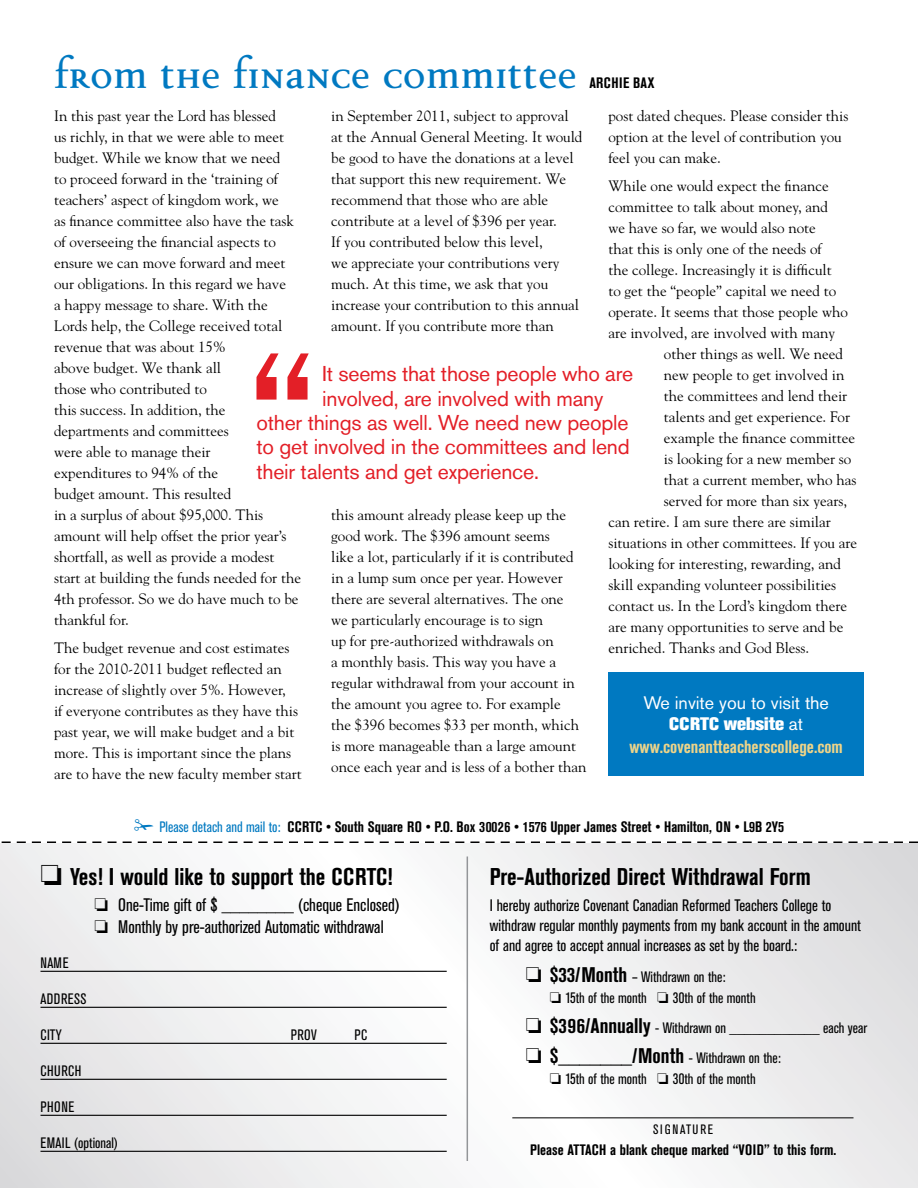
<style>
.page{position:relative;width:918px;height:1188px;background:#fff}
.page>*{position:absolute;margin:0;border:0;box-sizing:border-box;transform-origin:0 0}
.t1{font:700 48px "Disturbance";color:#0079c1}
.t2{font:700 condensed 24px "Akzidenz Grotesk BE";color:#000}
.t3{font:21.3px "Akzidenz Grotesk BE";letter-spacing:-.01em;color:#e31f27}
.t4{font:condensed 18px "Akzidenz Grotesk BE";color:#000}
.t5{font:700 condensed 18px/21.8px "Akzidenz Grotesk BE";color:#eed489;text-align:center}
.t6{font:condensed 16.5px/19.8px "Akzidenz Grotesk BE";color:#000}
.t7{font:15px/21px "Goudy";color:#000}
.t8{font:condensed 15px "Akzidenz Grotesk BE";color:#000}
.t9{font:700 condensed 15px "Akzidenz Grotesk BE";color:#000}
.t10{font:condensed 13.5px "Akzidenz Grotesk BE";color:#000}
.s1{font-weight:400;font-stretch:normal;color:#fff}
.s2{font-weight:800;font-stretch:normal;color:#fff}
.s3{font-weight:400;color:#0079c1}
.s4{font-weight:700;font-size:21px}
</style>
<div class="page">
<svg style="left:0;top:843px;width:918px;height:345px"></svg>
<hr style="left:40px;top:971px;width:407px;height:1px;background:#000">
<hr style="left:40px;top:1007px;width:407px;height:1px;background:#000">
<hr style="left:40px;top:1043px;width:407px;height:1px;background:#000">
<hr style="left:40px;top:1079px;width:407px;height:1px;background:#000">
<hr style="left:40px;top:1115px;width:407px;height:1px;background:#000">
<hr style="left:40px;top:1151px;width:407px;height:1px;background:#000">
<svg style="left:1px;top:842px;width:917px;height:1px"></svg>
<hr style="left:512px;top:1117px;width:342px;height:1px;background:#000">
<hr style="left:467px;top:856px;width:1px;height:305px;background:#939598">
<div style="left:608px;top:673px;width:256px;height:103px;background:#0079c1"></div>
<svg style="left:257px;top:353px;width:52px;height:47px"></svg>
<h1 class="t1" style="left:54px;top:54px;width:525px">From the Finance Committee</h1>
<p class="t9" style="left:589px;top:74px;width:67px">Archie Bax</p>
<p class="t7" style="left:54px;top:105px;width:249px">In this past year the Lord has blessed<br>us richly, in that we were able to meet budget. While we know that we need<br>to proceed forward in the ‘training of teachers’ aspect of kingdom work, we<br>as finance committee also have the task of overseeing the financial aspects to ensure we can move forward and meet our obligations. In this regard we have<br>a happy message to share. With the<br>Lords help, the College received total revenue that was about 15%<br>above budget. We thank all<br>those who contributed to<br>this success. In addition, the departments and committees<br>were able to manage their<br>expenditures to 94% of the<br>budget amount. This resulted<br>in a surplus of about $95,000. This amount will help offset the prior year’s shortfall, as well as provide a modest start at building the funds needed for the<br>4th professor. So we do have much to be thankful for.</p>
<p class="t7" style="left:54px;top:637px;width:249px">The budget revenue and cost estimates for the 2010-2011 budget reflected an increase of slightly over 5%. However,<br>if everyone contributes as they have this past year, we will make budget and a bit more. This is important since the plans are to have the new faculty member start</p>
<p class="t7" style="left:331px;top:105px;width:253px">in September 2011, subject to approval at the Annual General Meeting. It would be good to have the donations at a level that support this new requirement. We recommend that those who are able contribute at a level of $396 per year.<br>If you contributed below this level,<br>we appreciate your contributions very much. At this time, we ask that you increase your contribution to this annual amount. If you contribute more than</p>
<p class="t7" style="left:608px;top:105px;width:241px">post dated cheques. Please consider this option at the level of contribution you feel you can make.</p>
<p class="t7" style="left:608px;top:175px;width:222px">While one would expect the finance</p>
<p class="t7" style="left:608px;top:196px;width:221px">committee to talk about money, and</p>
<p class="t7" style="left:608px;top:217px;width:209px">we have so far, we would also note</p>
<p class="t7" style="left:608px;top:238px;width:215px">that this is only one of the needs of</p>
<p class="t7" style="left:608px;top:259px;width:225px">the college. Increasingly it is difficult</p>
<p class="t7" style="left:608px;top:280px;width:229px">to get the “people” capital we need to</p>
<p class="t7" style="left:608px;top:301px;width:241px">operate. It seems that those people who</p>
<p class="t7" style="left:608px;top:322px;width:228px">are involved, are involved with many</p>
<p class="t7" style="left:664px;top:343px;width:181px">other things as well. We need</p>
<p class="t7" style="left:664px;top:364px;width:182px">new people to get involved in</p>
<p class="t7" style="left:664px;top:385px;width:185px">the committees and lend their</p>
<p class="t7" style="left:664px;top:406px;width:188px">talents and get experience. For</p>
<p class="t7" style="left:664px;top:427px;width:193px">example the finance committee</p>
<p class="t7" style="left:664px;top:448px;width:189px">is looking for a new member so</p>
<p class="t7" style="left:664px;top:469px;width:194px">that a current member, who has</p>
<p class="t7" style="left:664px;top:490px;width:185px">served for more than six years,</p>
<p class="t7" style="left:608px;top:511px;width:224px">can retire. I am sure there are similar</p>
<p class="t7" style="left:608px;top:532px;width:250px">situations in other committees. If you are</p>
<p class="t7" style="left:608px;top:553px;width:234px">looking for interesting, rewarding, and</p>
<p class="t7" style="left:608px;top:574px;width:229px">skill expanding volunteer possibilities</p>
<p class="t7" style="left:608px;top:595px;width:240px">contact us. In the Lord’s kingdom there</p>
<p class="t7" style="left:608px;top:616px;width:236px">are many opportunities to serve and be</p>
<p class="t7" style="left:608px;top:637px;width:202px">enriched. Thanks and God Bless.</p>
<h3 class="t3" style="left:322px;top:361px;width:313px">It seems that those people who are</h3>
<h3 class="t3" style="left:322px;top:386px;width:283px">involved, are involved with many</h3>
<h3 class="t3" style="left:256px;top:410px;width:374px">other things as well. We need new people</h3>
<h3 class="t3" style="left:256px;top:434px;width:375px">to get involved in the committees and lend</h3>
<h3 class="t3" style="left:256px;top:459px;width:284px">their talents and get experience.</h3>
<p class="t7" style="left:331px;top:504px;width:257px">this amount already please keep up the good work. The $396 amount seems<br>like a lot, particularly if it is contributed in a lump sum once per year. However there are several alternatives. The one<br>we particularly encourage is to sign<br>up for pre-authorized withdrawals on<br>a monthly basis. This way you have a regular withdrawal from your account in the amount you agree to. For example<br>the $396 becomes $33 per month, which is more manageable than a large amount once each year and is less of a bother than</p>
<p class="t5" style="left:629px;top:692px;width:215px"><span class="s1">We invite you to visit the<br></span><span class="s2">CCRTC website</span> <span class="s1">at </span>www.covenantteacherscollege.com</p>
<p class="t9" style="left:159px;top:818px;width:626px"><span class="s3">Please detach and mail to:</span> CCRTC • South Square RO • P.O. Box 30026 • 1576 Upper James Street • Hamilton, ON • L9B 2Y5</p>
<h2 class="t2" style="left:490px;top:863px;width:322px">Pre-Authorized Direct Withdrawal Form</h2>
<p class="t6" style="left:490px;top:896px;width:373px">I hereby authorize Covenant Canadian Reformed Teachers College to withdraw regular monthly payments from my bank account in the amount of and agree to accept annual increases as set by the board.:</p>
<p class="t8" style="left:526px;top:969px;width:201px">□ <span class="s4">$33/Month</span> – Withdrawn on the:</p>
<p class="t8" style="left:550px;top:990px;width:207px">□ 15th of the month □ 30th of the month</p>
<p class="t8" style="left:526px;top:1020px;width:343px">□ <span class="s4">$396/Annually</span> - Withdrawn on ____________ each year</p>
<p class="t8" style="left:526px;top:1049px;width:257px">□ <span class="s4">$_______/Month</span> - Withdrawn on the:</p>
<p class="t8" style="left:550px;top:1070px;width:207px">□ 15th of the month □ 30th of the month</p>
<h2 class="t2" style="left:40px;top:863px;width:354px">□ Yes! I would like to support the CCRTC!</h2>
<p class="t4" style="left:94px;top:895px;width:307px">□ One-Time gift of $ ________ (cheque Enclosed)</p>
<p class="t4" style="left:94px;top:917px;width:291px">□ Monthly by pre-authorized Automatic withdrawal</p>
<p class="t8" style="left:40px;top:954px;width:15px">Name</p>
<p class="t8" style="left:40px;top:990px;width:14px">Address</p>
<p class="t8" style="left:40px;top:1026px;width:30px">City</p>
<p class="t8" style="left:291px;top:1026px;width:14px">Prov</p>
<p class="t8" style="left:355px;top:1026px;width:14px">PC</p>
<p class="t8" style="left:40px;top:1062px;width:25px">Church</p>
<p class="t8" style="left:40px;top:1098px;width:15px">Phone</p>
<p class="t8" style="left:40px;top:1134px;width:7px">email</p>
<p class="t8" style="left:74px;top:1134px;width:46px">(optional)</p>
<p class="t10" style="left:653px;top:1122px;width:15px">Signature</p>
<p class="t9" style="left:530px;top:1142px;width:216px">Please ATTACH a blank cheque marked “VOID</p>
<p class="t9" style="left:764px;top:1142px;width:74px">” to this form.</p>
</div>
